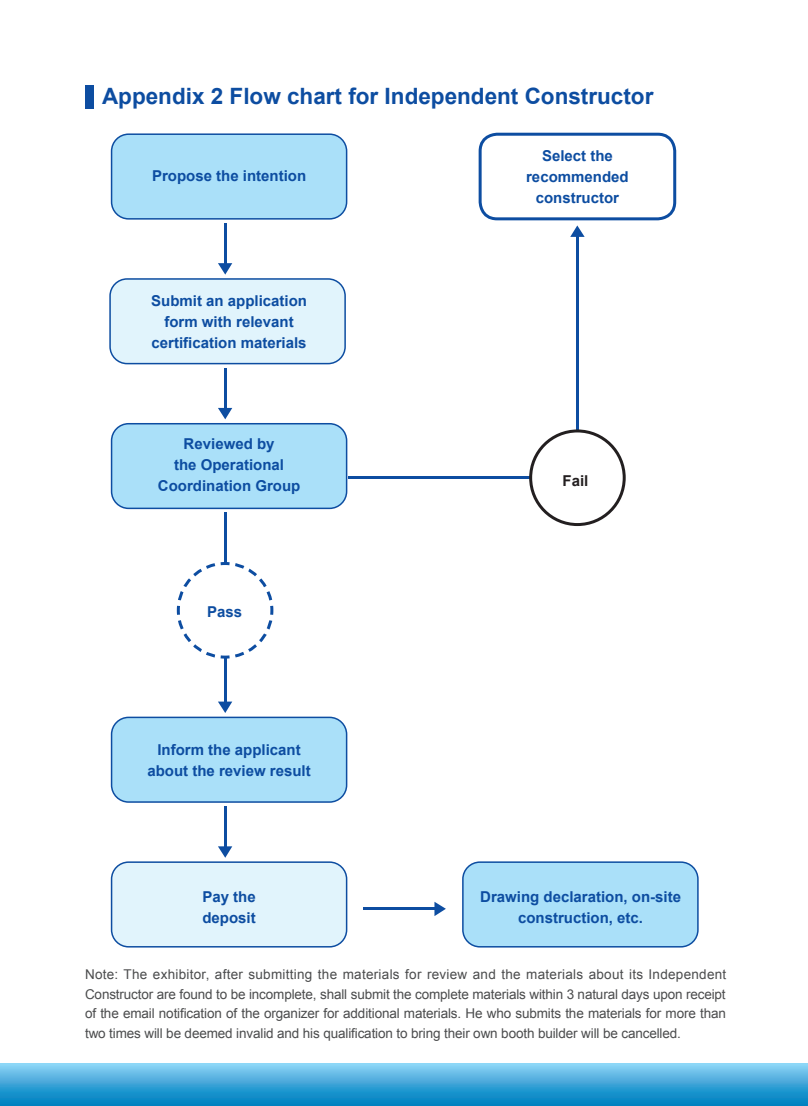
<style>
.page{position:relative;width:808px;height:1106px;background:#fff}
.page>*{position:absolute;margin:0;border:0;box-sizing:border-box;transform-origin:0 0}
.t1{font:700 22.5px "Arial";color:#0d4da1}
.t2{font:700 15px/21px "Arial";color:#0d4da1;text-align:center}
.t3{font:700 15px "Arial";color:#231f20}
.t4{font:13.5px/19.5px "Arial";letter-spacing:-.01em;color:#4b4c4d;text-align:justify}
</style>
<div class="page">
<div style="left:0;top:1063px;width:808px;height:43px;background:linear-gradient(to bottom,#8ed3f6,#007abc)"></div>
<div style="left:85px;top:85px;width:9px;height:23px;background:#0d4da1"></div>
<div style="left:112px;top:134px;width:235px;height:85px;background:#aae0f9;border-radius:17px"></div>
<div style="left:111px;top:133px;width:236px;height:87px;border:2px solid #0d4da1;border-radius:17px"></div>
<div style="left:479px;top:133px;width:197px;height:87px;border:3px solid #0d4da1;border-radius:17px"></div>
<div style="left:112px;top:424px;width:235px;height:84px;background:#aae0f9;border-radius:17px"></div>
<div style="left:111px;top:423px;width:236px;height:86px;border:2px solid #0d4da1;border-radius:17px"></div>
<div style="left:112px;top:717px;width:235px;height:85px;background:#aae0f9;border-radius:17px"></div>
<div style="left:111px;top:716px;width:236px;height:86px;border:2px solid #0d4da1;border-radius:17px"></div>
<div style="left:110px;top:279px;width:235px;height:84px;background:#e1f4fc;border-radius:17px"></div>
<div style="left:109px;top:278px;width:237px;height:86px;border:2px solid #0d4da1;border-radius:17px"></div>
<hr style="left:224px;top:368px;width:3px;height:41px;background:#0d4da1">
<svg style="left:218px;top:408px;width:14px;height:11px"></svg>
<hr style="left:224px;top:806px;width:3px;height:41px;background:#0d4da1">
<svg style="left:218px;top:846px;width:14px;height:11px"></svg>
<div style="left:463px;top:862px;width:235px;height:84px;background:#aae0f9;border-radius:17px"></div>
<div style="left:462px;top:861px;width:237px;height:86px;border:2px solid #0d4da1;border-radius:17px"></div>
<div style="left:112px;top:862px;width:235px;height:84px;background:#e1f4fc;border-radius:17px"></div>
<div style="left:111px;top:861px;width:236px;height:86px;border:2px solid #0d4da1;border-radius:17px"></div>
<hr style="left:363px;top:907px;width:73px;height:3px;background:#0d4da1">
<svg style="left:434px;top:901px;width:12px;height:15px"></svg>
<hr style="left:224px;top:223px;width:3px;height:41px;background:#0d4da1">
<svg style="left:218px;top:263px;width:14px;height:11px"></svg>
<hr style="left:576px;top:235px;width:3px;height:244px;background:#0d4da1">
<hr style="left:348px;top:476px;width:231px;height:3px;background:#0d4da1">
<svg style="left:570px;top:225px;width:15px;height:12px"></svg>
<div style="left:531px;top:431px;width:93px;height:93px;background:#fff;border-radius:50%"></div>
<div style="left:529px;top:429px;width:97px;height:97px;border:3px solid #231f20;border-radius:50%"></div>
<hr style="left:224px;top:513px;width:3px;height:190px;background:#0d4da1">
<svg style="left:218px;top:701px;width:14px;height:12px"></svg>
<svg style="left:176px;top:562px;width:98px;height:97px"></svg>
<h1 class="t1" style="left:102px;top:82px;width:553px">Appendix 2 Flow chart for Independent Constructor</h1>
<p class="t2" style="left:152px;top:165px;width:156px">Propose the intention</p>
<p class="t2" style="left:151px;top:290px;width:157px">Submit an application form with relevant certification materials</p>
<p class="t2" style="left:158px;top:434px;width:144px">Reviewed by<br>the Operational<br>Coordination Group</p>
<p class="t2" style="left:207px;top:602px;width:37px">Pass</p>
<p class="t2" style="left:147px;top:739px;width:165px">Inform the applicant about the review result</p>
<p class="t2" style="left:202px;top:886px;width:55px;text-align:left">Pay the deposit</p>
<p class="t2" style="left:526px;top:146px;width:104px">Select the recommended constructor</p>
<p class="t3" style="left:562px;top:470px;width:27px">Fail</p>
<p class="t2" style="left:480px;top:886px;width:202px">Drawing declaration, on-site construction, etc.</p>
<p class="t4" style="left:85px;top:965px;width:643px">Note: The exhibitor, after submitting the materials for review and the materials about its Independent Constructor are found to be incomplete, shall submit the complete materials within 3 natural days upon receipt of the email notification of the organizer for additional materials. He who submits the materials for more than two times will be deemed invalid and his qualification to bring their own booth builder will be cancelled.</p>
</div>
